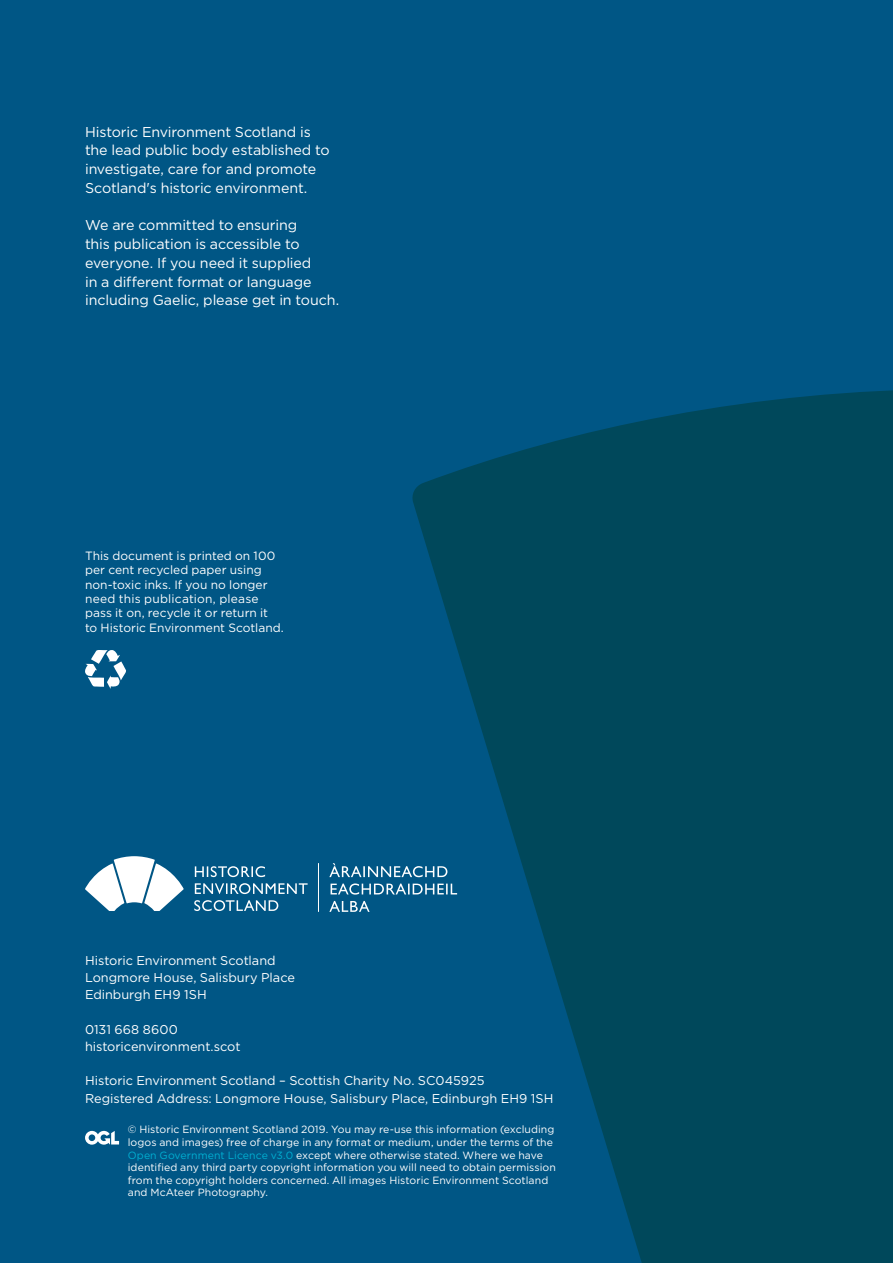
<style>
.page{position:relative;width:893px;height:1263px;background:#005685}
.page>*{position:absolute;margin:0;border:0;box-sizing:border-box;transform-origin:0 0}
.t1{font:14.25px/18.8px "Gotham";letter-spacing:-.005em;color:#fff}
.t2{font:12.75px/17.2px "Gotham";color:#fff}
.t3{font:12px/14.4px "Gotham";color:#fff}
.t4{font:10.5px/12.6px "Gotham";letter-spacing:.005em;color:#fff}
.s1{color:#00afd2}
</style>
<div class="page">
<svg style="left:85px;top:856px;width:99px;height:55px"></svg>
<svg style="left:194px;top:900px;width:84px;height:11px"></svg>
<svg style="left:195px;top:883px;width:113px;height:11px"></svg>
<svg style="left:195px;top:866px;width:70px;height:11px"></svg>
<hr style="left:318px;top:863px;width:1px;height:49px;background:#fff">
<svg style="left:329px;top:901px;width:41px;height:11px"></svg>
<svg style="left:331px;top:883px;width:79px;height:11px"></svg>
<svg style="left:329px;top:863px;width:83px;height:14px"></svg>
<svg style="left:85px;top:1131px;width:34px;height:14px"></svg>
<svg style="left:412px;top:390px;width:481px;height:873px;fill:#00485b"></svg>
<svg style="left:85px;top:650px;width:41px;height:39px"></svg>
<h1 class="t1" style="left:85px;top:122px;width:246px">Historic Environment Scotland is the lead public body established to investigate, care for and promote Scotland's historic environment.</h1>
<h1 class="t1" style="left:85px;top:216px;width:256px">We are committed to ensuring<br>this publication is accessible to everyone. If you need it supplied<br>in a different format or language including Gaelic, please get in touch.</h1>
<p class="t3" style="left:85px;top:548px;width:200px">This document is printed on 100 per cent recycled paper using non-toxic inks. If you no longer need this publication, please pass it on, recycle it or return it<br>to Historic Environment Scotland.</p>
<p class="t2" style="left:85px;top:951px;width:211px">Historic Environment Scotland<br>Longmore House, Salisbury Place<br>Edinburgh EH9 1SH</p>
<p class="t2" style="left:85px;top:1020px;width:157px">0131 668 8600 historicenvironment.scot</p>
<p class="t2" style="left:85px;top:1072px;width:470px">Historic Environment Scotland – Scottish Charity No. SC045925<br>Registered Address: Longmore House, Salisbury Place, Edinburgh EH9 1SH</p>
<p class="t4" style="left:128px;top:1123px;width:429px">© Historic Environment Scotland 2019. You may re-use this information (excluding logos and images) free of charge in any format or medium, under the terms of the <span class="s1">Open Government Licence v3.0</span> except where otherwise stated. Where we have identified any third party copyright information you will need to obtain permission from the copyright holders concerned. All images Historic Environment Scotland and McAteer Photography.</p>
</div>
